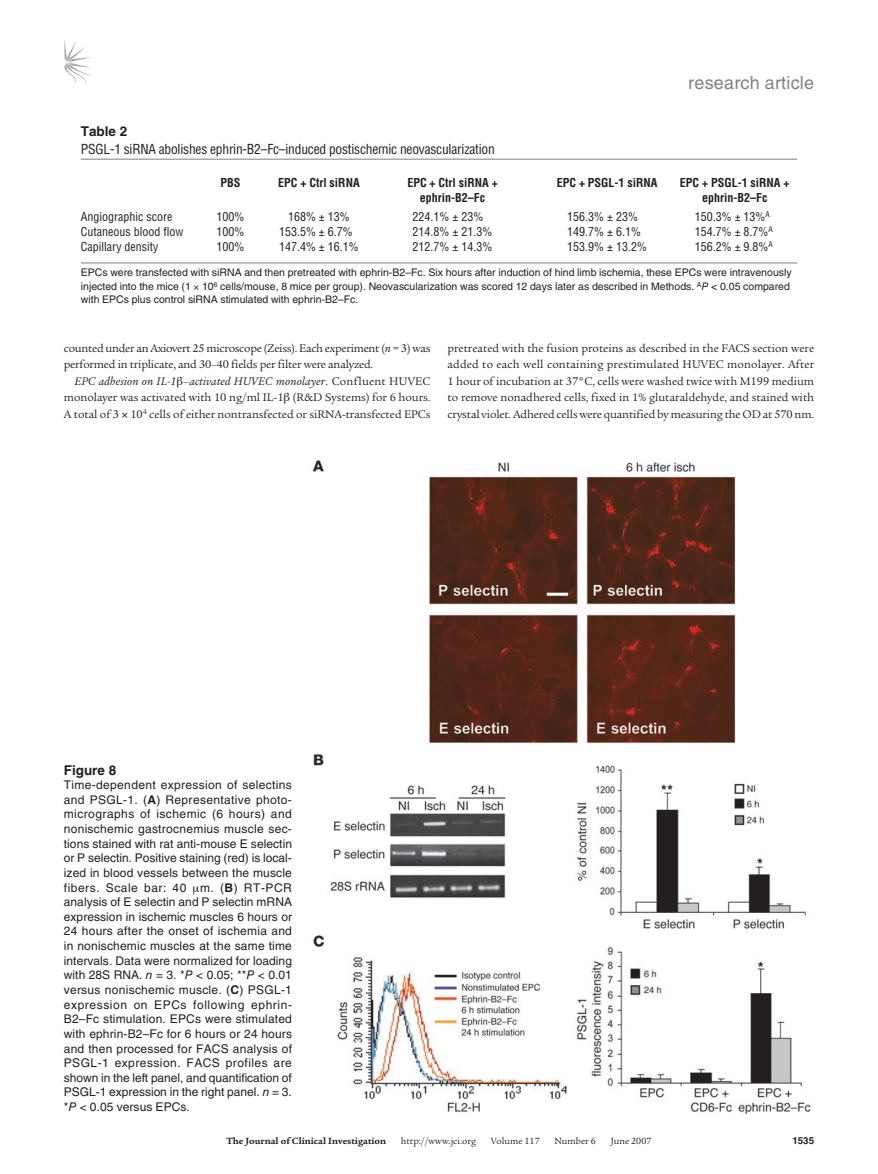
<style>
.page{position:relative;width:878px;height:1174px;background:#fff}
.page>*{position:absolute;margin:0;border:0;box-sizing:border-box;transform-origin:0 0}
.t1{font:18px "Helvetica LT Std";letter-spacing:.01em;color:#808285}
.t2{font:condensed 13.5px "Helvetica LT Std";letter-spacing:-.015em;color:#231f20}
.t3{font:700 13.5px "Helvetica LT Std";color:#231f20}
.t4{font:12px/14.5px "Helvetica LT Std";color:#231f20;text-align:justify}
.t5{font:12px/16.5px "Legacy Serif Std";letter-spacing:-.015em;color:#231f20;text-align:justify}
.t6{font:condensed 12px "Helvetica LT Std";color:#231f20}
.t7{font:700 condensed 12px "Helvetica LT Std";color:#231f20}
.t8{font:10.5px/13.2px "Helvetica LT Std";color:#231f20}
.t9{font:9.75px "Legacy Serif Std";color:#231f20}
.t10{font:700 9.75px "Legacy Serif Std";color:#231f20}
.t11{font:700 9.75px "Helvetica LT Std";color:#231f20}
.s1{font-style:italic}
.s2{font-weight:700}
</style>
<div class="page">
<svg style="left:64px;top:39px;width:27px;height:45px"></svg>
<hr style="left:81px;top:158px;width:716px;height:2px;background:#a8a9ad">
<hr style="left:81px;top:262px;width:716px;height:2px;background:#a8a9ad">
<img style="left:312px;top:460px;width:499px;height:655px">
<h1 class="t1" style="left:688px;top:72px;width:127px">research article</h1>
<p class="t3" style="left:81px;top:123px;width:48px">Table 2</p>
<p class="t2" style="left:81px;top:141px;width:415px">PSGL-1 siRNA abolishes ephrin-B2–Fc–induced postischemic neovascularization</p>
<p class="t7" style="left:220px;top:175px;width:22px">PBS</p>
<p class="t7" style="left:278px;top:175px;width:83px">EPC + Ctrl siRNA</p>
<p class="t7" style="left:407px;top:175px;width:92px">EPC + Ctrl siRNA +</p>
<p class="t7" style="left:556px;top:175px;width:102px">EPC + PSGL-1 siRNA</p>
<p class="t7" style="left:680px;top:175px;width:111px">EPC + PSGL-1 siRNA +</p>
<p class="t7" style="left:420px;top:190px;width:67px">ephrin-B2–Fc</p>
<p class="t7" style="left:702px;top:190px;width:67px">ephrin-B2–Fc</p>
<p class="t6" style="left:81px;top:209px;width:93px">Angiographic score</p>
<p class="t6" style="left:216px;top:209px;width:29px">100%</p>
<p class="t6" style="left:288px;top:209px;width:63px">168% ± 13%</p>
<p class="t6" style="left:412px;top:209px;width:72px">224.1% ± 23%</p>
<p class="t6" style="left:567px;top:209px;width:72px">156.3% ± 23%</p>
<p class="t6" style="left:694px;top:209px;width:77px">150.3% ± 13%<sup>A</sup></p>
<p class="t6" style="left:81px;top:224px;width:104px">Cutaneous blood flow</p>
<p class="t6" style="left:216px;top:224px;width:29px">100%</p>
<p class="t6" style="left:279px;top:224px;width:75px">153.5% ± 6.7%</p>
<p class="t6" style="left:412px;top:224px;width:81px">214.8% ± 21.3%</p>
<p class="t6" style="left:567px;top:224px;width:75px">149.7% ± 6.1%</p>
<p class="t6" style="left:694px;top:224px;width:80px">154.7% ± 8.7%<sup>A</sup></p>
<p class="t6" style="left:81px;top:239px;width:79px">Capillary density</p>
<p class="t6" style="left:216px;top:239px;width:29px">100%</p>
<p class="t6" style="left:279px;top:239px;width:81px">147.4% ± 16.1%</p>
<p class="t6" style="left:412px;top:239px;width:81px">212.7% ± 14.3%</p>
<p class="t6" style="left:567px;top:239px;width:81px">153.9% ± 13.2%</p>
<p class="t6" style="left:694px;top:239px;width:80px">156.2% ± 9.8%<sup>A</sup></p>
<p class="t8" style="left:81px;top:266px;width:712px">EPCs were transfected with siRNA and then pretreated with ephrin-B2–Fc. Six hours after induction of hind limb ischemia, these EPCs were intravenously injected into the mice (1 10<sup>6</sup> cells/mouse, 8 mice per group). Neovascularization was scored 12 days later as described in Methods. <sup>A</sup><span class="s1">P &lt;</span> 0.05 compared with EPCs plus control siRNA stimulated with ephrin-B2–Fc.</p>
<p class="t5" style="left:64px;top:340px;width:368px">counted under an Axiovert 25 microscope (Zeiss). Each experiment (<span class="s1">n</span> = 3) was performed in triplicate, and 30–40 fields per filter were analyzed.</p>
<p class="t5" style="left:64px;top:373px;width:368px;text-indent:11px"><span class="s1">EPC adhesion on IL-1 –activated HUVEC monolayer</span>. Confluent HUVEC monolayer was activated with 10 ng/ml IL-1 (R&amp;D Systems) for 6 hours.<br>A total of 3 10<sup>4</sup> cells of either nontransfected or siRNA-transfected EPCs</p>
<p class="t5" style="left:447px;top:340px;width:368px">pretreated with the fusion proteins as described in the FACS section were added to each well containing prestimulated HUVEC monolayer. After 1 hour of incubation at 37°C, cells were washed twice with M199 medium to remove nonadhered cells, fixed in 1% glutaraldehyde, and stained with crystal violet. Adhered cells were quantified by measuring the OD at 570 nm.</p>
<p class="t3" style="left:64px;top:761px;width:54px">Figure 8</p>
<p class="t4" style="left:64px;top:777px;width:230px">Time-dependent expression of selectins and PSGL-1. (<span class="s2">A</span>) Representative photo&shy;micrographs of ischemic (6 hours) and nonischemic gastrocnemius muscle sec&shy;tions stained with rat anti-mouse E selectin or P selectin. Positive staining (red) is local&shy;ized in blood vessels between the muscle fibers. Scale bar: 40 m. (<span class="s2">B</span>) RT-PCR analysis of E selectin and P selectin mRNA expression in ischemic muscles 6 hours or 24 hours after the onset of ischemia and in nonischemic muscles at the same time intervals. Data were normalized for loading with 28S RNA. <span class="s1">n</span> = 3. *<span class="s1">P</span> &lt; 0.05; **<span class="s1">P</span> &lt; 0.01 versus nonischemic muscle. (<span class="s2">C</span>) PSGL-1 expression on EPCs following ephrin-B2–Fc stimulation. EPCs were stimulated with ephrin-B2–Fc for 6 hours or 24 hours and then processed for FACS analysis of PSGL-1 expression. FACS profiles are shown in the left panel, and quantification of PSGL-1 expression in the right panel. <span class="s1">n</span> = 3. *<span class="s1">P</span> &lt; 0.05 versus EPCs.</p>
<p class="t10" style="left:226px;top:1135px;width:161px">The Journal of Clinical Investigation</p>
<p class="t9" style="left:401px;top:1135px;width:77px">http://www.jci.org</p>
<p class="t9" style="left:491px;top:1135px;width:50px">Volume 117</p>
<p class="t9" style="left:554px;top:1135px;width:43px">Number 6</p>
<p class="t9" style="left:610px;top:1135px;width:42px">June 2007</p>
<p class="t11" style="left:792px;top:1134px;width:23px">1535</p>
</div>
